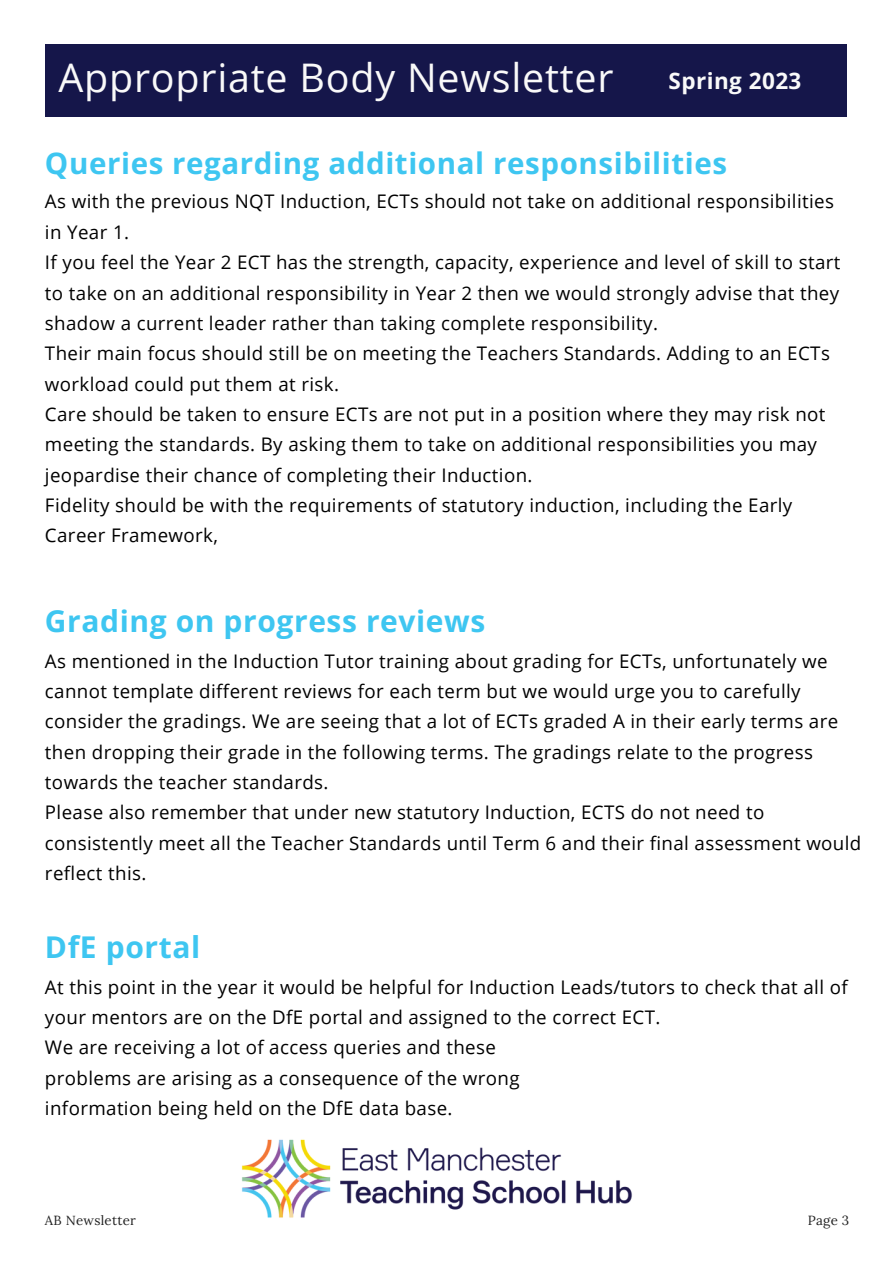
<style>
.page{position:relative;width:893px;height:1264px;background:#fff}
.page>*{position:absolute;margin:0;border:0;box-sizing:border-box;transform-origin:0 0}
.t1{font:39.45px "Open Sans";letter-spacing:.02em;color:#f9f9f9}
.t2{font:700 30px "Open Sans";letter-spacing:.02em;color:#3ec6f1}
.t3{font:700 29.55px "Open Sans";letter-spacing:.02em;color:#3ec6f1}
.t4{font:700 22.5px "Open Sans";letter-spacing:.02em;color:#f9f9f9}
.t5{font:18.75px/30.3px "Open Sans";letter-spacing:.02em;color:#000}
.t6{font:13.2px "Lora";letter-spacing:.02em;color:#222}
</style>
<div class="page">
<div style="left:45px;top:45px;width:801px;height:72px;background:#15164a"></div>
<img style="left:241px;top:1139px;width:391px;height:79px">
<h1 class="t1" style="left:58px;top:50px;width:556px">Appropriate Body Newsletter</h1>
<p class="t4" style="left:668px;top:65px;width:134px">Spring 2023</p>
<h3 class="t3" style="left:45px;top:142px;width:683px">Queries regarding additional responsibilities</h3>
<p class="t5" style="left:45px;top:186px;width:797px">As with the previous NQT Induction, ECTs should not take on additional responsibilities in Year 1.<br>If you feel the Year 2 ECT has the strength, capacity, experience and level of skill to start to take on an additional responsibility in Year 2 then we would strongly advise that they shadow a current leader rather than taking complete responsibility.<br>Their main focus should still be on meeting the Teachers Standards. Adding to an ECTs workload could put them at risk.<br>Care should be taken to ensure ECTs are not put in a position where they may risk not meeting the standards. By asking them to take on additional responsibilities you may jeopardise their chance of completing their Induction.<br>Fidelity should be with the requirements of statutory induction, including the Early Career Framework,</p>
<h2 class="t2" style="left:45px;top:599px;width:442px">Grading on progress reviews</h2>
<p class="t5" style="left:45px;top:645px;width:817px">As mentioned in the Induction Tutor training about grading for ECTs, unfortunately we cannot template different reviews for each term but we would urge you to carefully consider the gradings. We are seeing that a lot of ECTs graded A in their early terms are then dropping their grade in the following terms. The gradings relate to the progress towards the teacher standards.<br>Please also remember that under new statutory Induction, ECTS do not need to consistently meet all the Teacher Standards until Term 6 and their final assessment would reflect this.</p>
<h2 class="t2" style="left:45px;top:925px;width:157px">DfE portal</h2>
<p class="t5" style="left:45px;top:971px;width:804px">At this point in the year it would be helpful for Induction Leads/tutors to check that all of your mentors are on the DfE portal and assigned to the correct ECT.<br>We are receiving a lot of access queries and these<br>problems are arising as a consequence of the wrong<br>information being held on the DfE data base.</p>
<p class="t6" style="left:45px;top:1211px;width:92px">AB Newsletter</p>
<p class="t6" style="left:807px;top:1211px;width:43px">Page 3</p>
</div>
